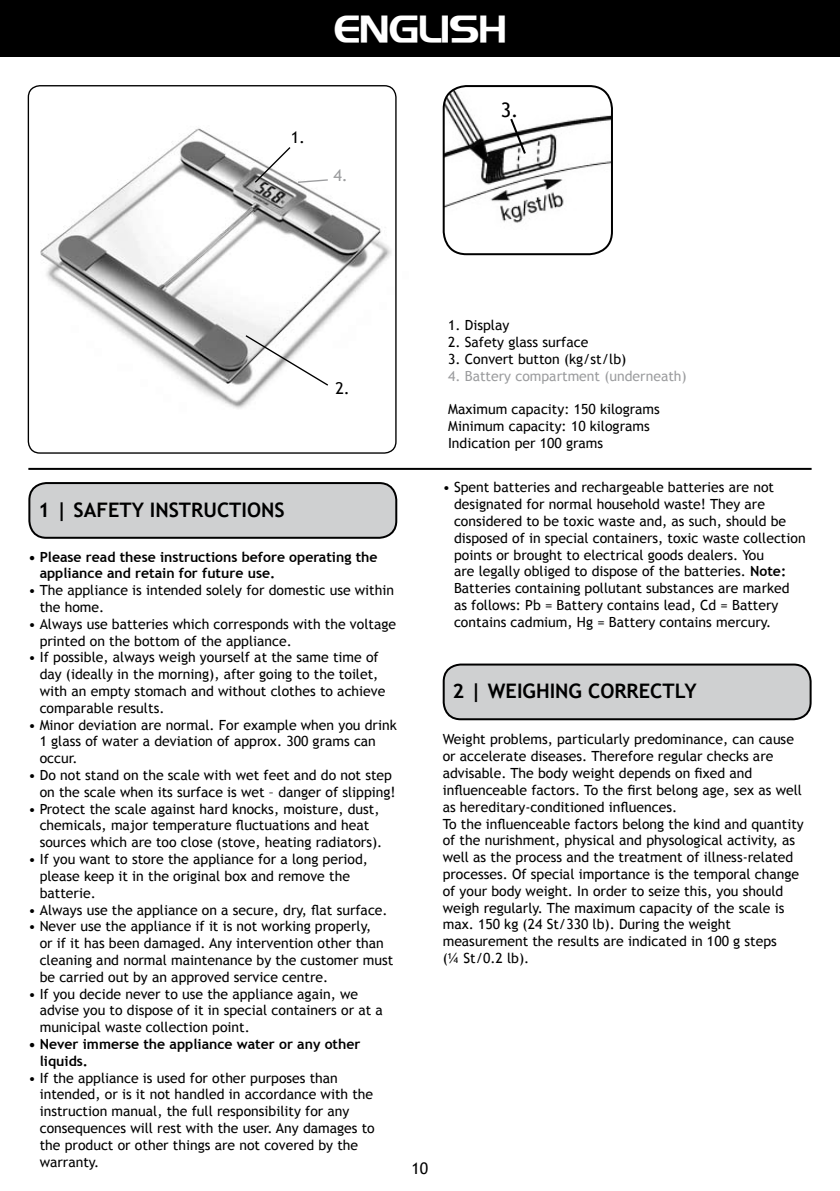
<style>
.page{position:relative;width:840px;height:1191px;background:#fff}
.page>*{position:absolute;margin:0;border:0;box-sizing:border-box;transform-origin:0 0}
.t1{font:36px "Longview";color:#fff}
.t2{font:700 20px "Trebuchet MS";color:#000}
.t3{font:20px "Trebuchet MS";color:#000}
.t4{font:16.4px "Trebuchet MS";color:#000}
.t5{font:16.4px "Trebuchet MS";color:#9c9d9f}
.t6{font:16px "Trebuchet MS";color:#000}
.t7{font:14px/16.8px "Trebuchet MS";color:#000}
.t8{font:700 14px/16.8px "Trebuchet MS";color:#000}
.t9{font:14px "Trebuchet MS";color:#9c9d9f}
.s1{font-weight:700}
</style>
<div class="page">
<div style="left:0;top:0;width:839px;height:57px;background:#000"></div>
<hr style="left:28px;top:468px;width:783px;height:2px;background:#000">
<div style="left:29px;top:483px;width:367px;height:55px;background:#cfd0d1;border-radius:17px"></div>
<div style="left:28px;top:482px;width:369px;height:57px;border:2px solid #000;border-radius:17px"></div>
<div style="left:443px;top:664px;width:367px;height:55px;background:#cfd0d1;border-radius:17px"></div>
<div style="left:442px;top:663px;width:369px;height:57px;border:2px solid #000;border-radius:17px"></div>
<img style="left:443px;top:86px;width:168px;height:168px;border-radius:23px">
<div style="left:442px;top:85px;width:170px;height:170px;border:2px solid #000;border-radius:23px"></div>
<svg style="left:508px;top:116px;width:19px;height:40px"></svg>
<img style="left:27px;top:110px;width:370px;height:319px">
<div style="left:28px;top:85px;width:368px;height:369px;border:1px solid #000;border-radius:12px"></div>
<svg style="left:244px;top:334px;width:85px;height:53px"></svg>
<svg style="left:253px;top:146px;width:76px;height:38px"></svg>
<h1 class="t1" style="left:333px;top:7px;width:174px">ENGLISH</h1>
<p class="t4" style="left:290px;top:127px;width:16px">1.</p>
<p class="t5" style="left:333px;top:166px;width:16px">4.</p>
<h2 class="t3" style="left:500px;top:98px;width:19px">3.</h2>
<h2 class="t2" style="left:38px;top:497px;width:69px">1| SAFETY</h2>
<h2 class="t2" style="left:150px;top:497px;width:136px">instructions</h2>
<p class="t4" style="left:335px;top:378px;width:16px">2.</p>
<p class="t8" style="left:40px;top:548px;width:339px;text-indent:-11px">• Please read these instructions before operating the appliance and retain for future use.</p>
<p class="t7" style="left:40px;top:582px;width:356px;text-indent:-11px">• The appliance is intended solely for domestic use within the home.</p>
<p class="t7" style="left:40px;top:615px;width:357px;text-indent:-11px">• Always use batteries which corresponds with the voltage printed on the bottom of the appliance.</p>
<p class="t7" style="left:40px;top:649px;width:347px;text-indent:-11px">• If possible, always weigh yourself at the same time of day (ideally in the morning), after going to the toilet, with an empty stomach and without clothes to achieve comparable results.</p>
<p class="t7" style="left:40px;top:716px;width:358px;text-indent:-11px">• Minor deviation are normal. For example when you drink<br>1 glass of water a deviation of approx. 300 grams can occur.</p>
<p class="t7" style="left:28px;top:767px;width:368px;text-align:right">• Do not stand on the scale with wet feet and do not step on the scale when its surface is wet – danger of slipping!</p>
<p class="t7" style="left:40px;top:800px;width:344px;text-indent:-11px">• Protect the scale against hard knocks, moisture, dust, chemicals, major temperature fluctuations and heat sources which are too close (stove, heating radiators).</p>
<p class="t7" style="left:40px;top:851px;width:329px;text-indent:-11px">• If you want to store the appliance for a long period, please keep it in the original box and remove the batterie.</p>
<p class="t7" style="left:28px;top:901px;width:360px">• Always use the appliance on a secure, dry, flat surface.</p>
<p class="t7" style="left:40px;top:918px;width:355px;text-indent:-11px">• Never use the appliance if it is not working properly,<br>or if it has been damaged. Any intervention other than cleaning and normal maintenance by the customer must be carried out by an approved service centre.</p>
<p class="t7" style="left:40px;top:985px;width:344px;text-indent:-11px">• If you decide never to use the appliance again, we advise you to dispose of it in special containers or at a municipal waste collection point.</p>
<p class="t8" style="left:40px;top:1035px;width:322px;text-indent:-11px">• Never immerse the appliance water or any other liquids.</p>
<p class="t7" style="left:40px;top:1069px;width:336px;text-indent:-11px">• If the appliance is used for other purposes than intended, or is it not handled in accordance with the instruction manual, the full responsibility for any consequences will rest with the user. Any damages to the product or other things are not covered by the warranty.</p>
<p class="t7" style="left:448px;top:317px;width:63px">1. Display</p>
<p class="t7" style="left:448px;top:334px;width:142px">2. Safety glass surface</p>
<p class="t7" style="left:448px;top:350px;width:179px">3. Convert button (kg/st/lb)</p>
<p class="t9" style="left:448px;top:367px;width:240px">4. Battery compartment (underneath)</p>
<p class="t7" style="left:448px;top:401px;width:213px">Maximum capacity: 150 kilograms<br>Minimum capacity: 10 kilograms<br>Indication per 100 grams</p>
<p class="t7" style="left:454px;top:479px;width:353px;text-indent:-11px">• Spent batteries and rechargeable batteries are not designated for normal household waste! They are considered to be toxic waste and, as such, should be disposed of in special containers, toxic waste collection points or brought to electrical goods dealers. You<br>are legally obliged to dispose of the batteries. <span class="s1">Note:<br></span>Batteries containing pollutant substances are marked as follows: Pb = Battery contains lead, Cd = Battery contains cadmium, Hg = Battery contains mercury.</p>
<h2 class="t2" style="left:452px;top:678px;width:245px">2 | weighing correctly</h2>
<p class="t7" style="left:442px;top:731px;width:362px">Weight problems, particularly predominance, can cause or accelerate diseases. Therefore regular checks are advisable. The body weight depends on fixed and influenceable factors. To the first belong age, sex as well as hereditary-conditioned influences.<br>To the influenceable factors belong the kind and quantity of the nurishment, physical and physological activity, as well as the process and the treatment of illness-related processes. Of special importance is the temporal change of your body weight. In order to seize this, you should weigh regularly. The maximum capacity of the scale is max. 150 kg (24 St/330 lb). During the weight measurement the results are indicated in 100 g steps<br>(¼ St/0.2 lb).</p>
<p class="t6" style="left:411px;top:1159px;width:18px">10</p>
</div>
